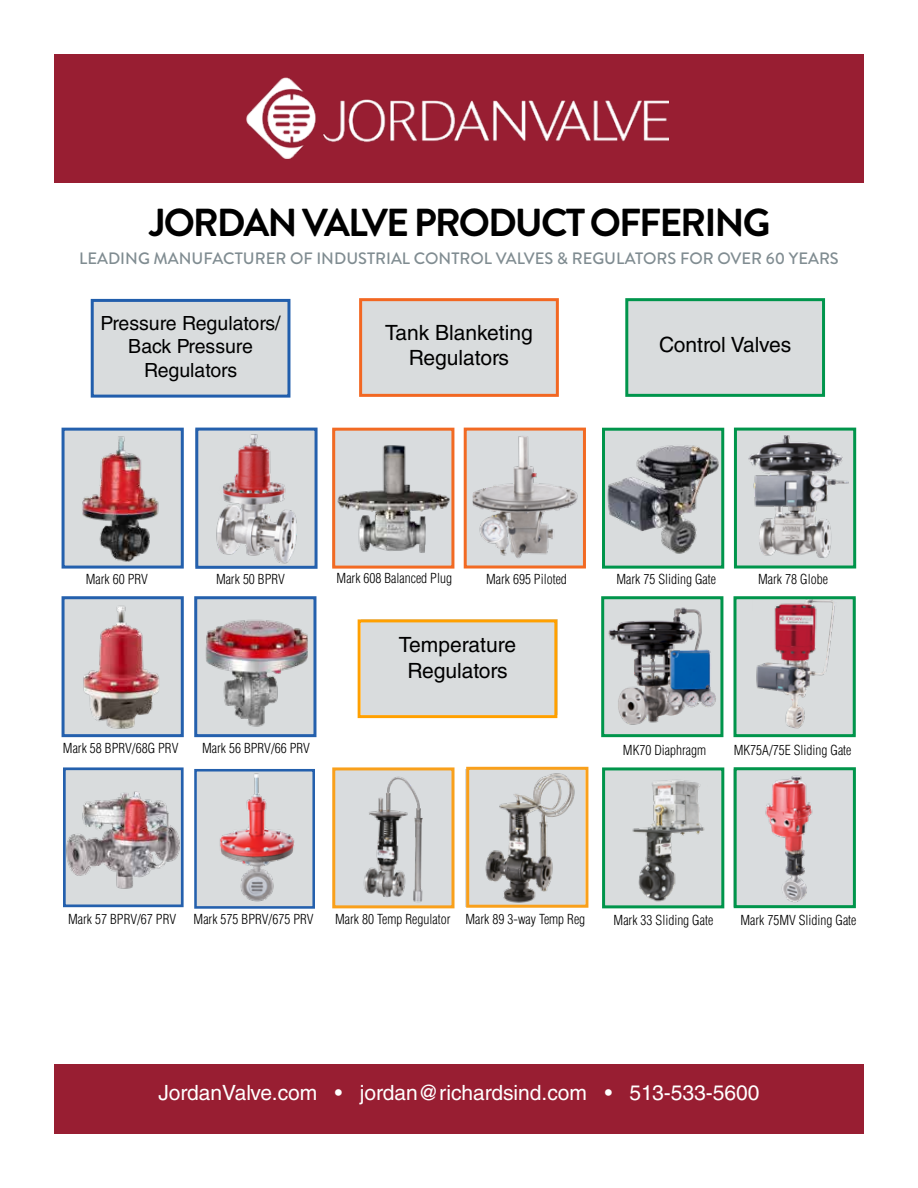
<style>
.page{position:relative;width:918px;height:1188px;background:#fff}
.page>*{position:absolute;margin:0;border:0;box-sizing:border-box;transform-origin:0 0}
.t1{font:700 39px "Brandon Grotesque";letter-spacing:-.05em;color:#000}
.t2{font:21px/25.2px "Helvetica LT Std";color:#000;text-align:center}
.t3{font:21px "Helvetica LT Std";color:#fff}
.t4{font:19.5px/23.4px "Helvetica LT Std";color:#000;text-align:center}
.t5{font:500 16.5px "Brandon Grotesque";color:#808c91}
.t6{font:300 condensed 13.5px "Helvetica LT Std";color:#000}
</style>
<div class="page">
<div style="left:332px;top:429px;width:120px;height:138px;background:#d9dcde"></div>
<div style="left:54px;top:54px;width:810px;height:129px;background:#981e32"></div>
<img style="left:247px;top:77px;width:421px;height:81px">
<div style="left:92px;top:300px;width:197px;height:96px;background:#d9dcdd"></div>
<div style="left:63px;top:429px;width:119px;height:138px;background:#d9dcdd"></div>
<div style="left:627px;top:300px;width:197px;height:96px;background:#d9dcdd"></div>
<div style="left:361px;top:619px;width:196px;height:96px;background:#d9dcdd"></div>
<div style="left:361px;top:300px;width:196px;height:96px;background:#d9dcdd"></div>
<div style="left:54px;top:1064px;width:810px;height:70px;background:#981e32"></div>
<div style="left:196px;top:429px;width:119px;height:138px;background:#d9dcdd"></div>
<div style="left:63px;top:598px;width:119px;height:138px;background:#d9dcdd"></div>
<div style="left:196px;top:598px;width:119px;height:138px;background:#d9dcdd"></div>
<div style="left:63px;top:769px;width:119px;height:138px;background:#d9dcdd"></div>
<div style="left:196px;top:770px;width:119px;height:138px;background:#d9dcdd"></div>
<div style="left:734px;top:429px;width:119px;height:138px;background:#d9dcdd"></div>
<div style="left:604px;top:598px;width:119px;height:138px;background:#d9dcdd"></div>
<div style="left:737px;top:598px;width:119px;height:138px;background:#d9dcdd"></div>
<div style="left:604px;top:770px;width:119px;height:138px;background:#d9dcdd"></div>
<div style="left:734px;top:769px;width:119px;height:138px;background:#d9dcde"></div>
<div style="left:465px;top:429px;width:119px;height:138px;background:#d9dcde"></div>
<div style="left:333px;top:770px;width:119px;height:138px;background:#d9dcde"></div>
<div style="left:466px;top:769px;width:119px;height:138px;background:#d9dcde"></div>
<img style="left:82px;top:436px;width:77px;height:126px">
<img style="left:205px;top:612px;width:112px;height:120px">
<img style="left:632px;top:779px;width:73px;height:123px">
<img style="left:337px;top:445px;width:113px;height:108px">
<div style="left:604px;top:429px;width:120px;height:138px;background:#d9dcdd"></div>
<img style="left:473px;top:436px;width:105px;height:122px">
<img style="left:216px;top:434px;width:81px;height:130px">
<img style="left:69px;top:605px;width:107px;height:133px">
<img style="left:355px;top:776px;width:83px;height:133px">
<img style="left:607px;top:445px;width:111px;height:109px">
<img style="left:748px;top:435px;width:101px;height:123px">
<img style="left:765px;top:776px;width:48px;height:126px">
<img style="left:756px;top:600px;width:79px;height:129px">
<div style="left:91px;top:299px;width:199px;height:99px;border:3px solid #215eac"></div>
<div style="left:62px;top:428px;width:122px;height:141px;border:3px solid #2460ad"></div>
<div style="left:195px;top:428px;width:123px;height:141px;border:3px solid #2460ad"></div>
<div style="left:62px;top:596px;width:122px;height:141px;border:3px solid #2460ad"></div>
<div style="left:194px;top:596px;width:122px;height:141px;border:3px solid #2460ad"></div>
<img style="left:67px;top:791px;width:113px;height:98px">
<div style="left:63px;top:767px;width:121px;height:140px;border:3px solid #2460ad"></div>
<img style="left:220px;top:773px;width:74px;height:129px">
<div style="left:194px;top:769px;width:121px;height:140px;border:3px solid #2460ad"></div>
<div style="left:625px;top:298px;width:200px;height:99px;border:3px solid #00954c"></div>
<div style="left:359px;top:298px;width:200px;height:99px;border:3px solid #f26722"></div>
<div style="left:358px;top:619px;width:199px;height:99px;border:3px solid #ffa000"></div>
<div style="left:602px;top:428px;width:122px;height:141px;border:3px solid #00954b"></div>
<div style="left:734px;top:428px;width:122px;height:141px;border:3px solid #00954b"></div>
<div style="left:601px;top:596px;width:122px;height:141px;border:3px solid #00954b"></div>
<div style="left:733px;top:596px;width:123px;height:141px;border:3px solid #00954b"></div>
<div style="left:602px;top:767px;width:122px;height:141px;border:3px solid #00954b"></div>
<div style="left:734px;top:767px;width:122px;height:141px;border:3px solid #00954b"></div>
<div style="left:332px;top:428px;width:122px;height:141px;border:3px solid #f26a23"></div>
<div style="left:464px;top:428px;width:122px;height:141px;border:3px solid #f26a23"></div>
<div style="left:332px;top:767px;width:123px;height:141px;border:3px solid #f9a01b"></div>
<div style="left:466px;top:767px;width:122px;height:141px;border:3px solid #f9a01b"></div>
<img style="left:483px;top:769px;width:98px;height:137px">
<img style="left:608px;top:607px;width:108px;height:118px">
<h1 class="t1" style="left:149px;top:196px;width:623px">JORDAN VALVE PRODUCT OFFERING</h1>
<p class="t5" style="left:79px;top:247px;width:761px">LEADING MANUFACTURER OF INDUSTRIAL CONTROL VALVES &amp; REGULATORS FOR OVER 60 YEARS</p>
<h3 class="t4" style="left:101px;top:311px;width:182px">Pressure Regulators/<br>Back Pressure<br>Regulators</h3>
<h2 class="t2" style="left:385px;top:320px;width:149px">Tank Blanketing<br>Regulators</h2>
<h2 class="t2" style="left:659px;top:332px;width:134px">Control Valves</h2>
<p class="t6" style="left:86px;top:570px;width:64px">Mark 60 PRV</p>
<p class="t6" style="left:216px;top:570px;width:70px">Mark 50 BPRV</p>
<p class="t6" style="left:337px;top:570px;width:117px">Mark 608 Balanced Plug</p>
<p class="t6" style="left:486px;top:571px;width:82px">Mark 695 Piloted</p>
<p class="t6" style="left:616px;top:571px;width:101px">Mark 75 Sliding Gate</p>
<p class="t6" style="left:758px;top:570px;width:71px">Mark 78 Globe</p>
<h2 class="t2" style="left:399px;top:632px;width:119px">Temperature<br>Regulators</h2>
<p class="t6" style="left:63px;top:740px;width:117px">Mark 58 BPRV/68G PRV</p>
<p class="t6" style="left:202px;top:740px;width:109px">Mark 56 BPRV/66 PRV</p>
<p class="t6" style="left:623px;top:742px;width:85px">MK70 Diaphragm</p>
<p class="t6" style="left:734px;top:741px;width:119px">MK75A/75E Sliding Gate</p>
<p class="t6" style="left:68px;top:911px;width:109px">Mark 57 BPRV/67 PRV</p>
<p class="t6" style="left:194px;top:911px;width:121px">Mark 575 BPRV/675 PRV</p>
<p class="t6" style="left:335px;top:910px;width:117px">Mark 80 Temp Regulator</p>
<p class="t6" style="left:466px;top:911px;width:121px">Mark 89 3-way Temp Reg</p>
<p class="t6" style="left:614px;top:911px;width:101px">Mark 33 Sliding Gate</p>
<p class="t6" style="left:740px;top:912px;width:118px">Mark 75MV Sliding Gate</p>
<h2 class="t3" style="left:159px;top:1080px;width:602px">JordanValve.com • jordan@richardsind.com • 513-533-5600</h2>
</div>
